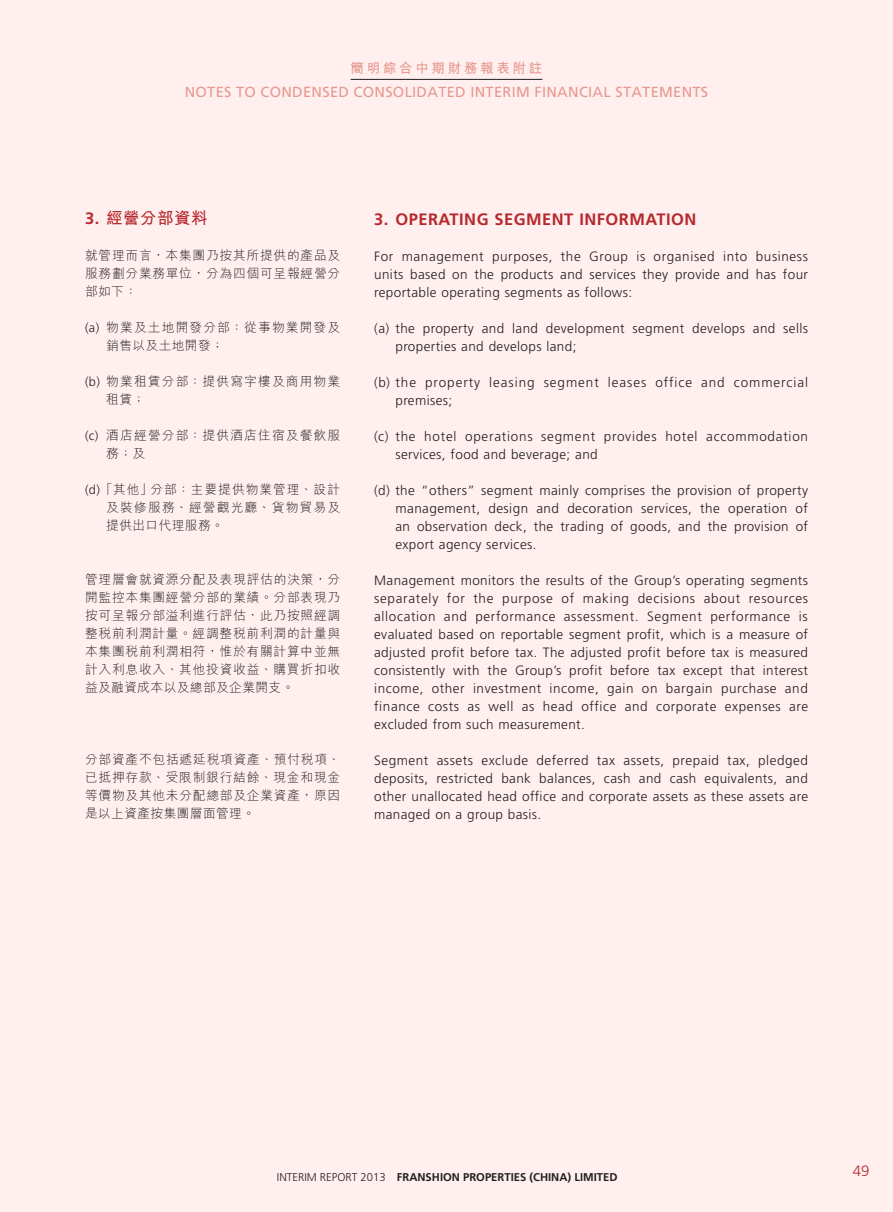
<style>
.page{position:relative;width:893px;height:1212px;background:#fff0ef}
.page>*{position:absolute;margin:0;border:0;box-sizing:border-box;transform-origin:0 0}
.t1{font:700 16.5px "Frutiger LT Std";letter-spacing:.03em;color:#b6282d}
.t2{font:700 16.5px "M Hei HK";letter-spacing:.03em;color:#b6282d}
.t3{font:300 15px "Frutiger LT Std";color:#b6282d}
.t4{font:14.7px "Frutiger LT Std";letter-spacing:.02em;color:#e7988f}
.t5{font:300 13.5px/18px "Frutiger LT Std";letter-spacing:.03em;color:#231f20;text-align:justify}
.t6{font:300 13.5px/18px "Frutiger LT Std";letter-spacing:.055em;color:#231f20}
.t7{font:300 13.5px/18px "Frutiger LT Std";letter-spacing:.07em;color:#231f20}
.t8{font:700 13.5px "M Hei HK";letter-spacing:.2em;color:#e7988f}
.t9{font:300 12.75px/18px "M Hei HK";letter-spacing:.06em;color:#231f20;text-align:justify}
.t10{font:300 12.75px/18px "M Hei HK";letter-spacing:.09em;color:#231f20}
.t11{font:700 11.25px "Frutiger LT Std";color:#231f20}
.s1{font-family:"Frutiger LT Std"}
.s2{font-weight:300}
</style>
<div class="page">
<hr style="left:351px;top:79px;width:191px;height:1px;background:#231f20">
<p class="t8" style="left:351px;top:59px;width:193px">簡明綜合中期財務報表附註</p>
<p class="t4" style="left:185px;top:83px;width:525px">NOTES TO CONDENSED CONSOLIDATED INTERIM FINANCIAL STATEMENTS</p>
<p class="t2" style="left:85px;top:206px;width:124px"><span class="s1">3.</span> 經營分部資料</p>
<p class="t9" style="left:85px;top:246px;width:257px">就管理而言，本集團乃按其所提供的產品及服務劃分業務單位，分為四個可呈報經營分部如下：</p>
<p class="t10" style="left:106px;top:318px;width:235px;text-indent:-21px"><span class="s1">(a)</span> 物業及土地開發分部：從事物業開發及銷售以及土地開發；</p>
<p class="t10" style="left:106px;top:372px;width:235px;text-indent:-21px"><span class="s1">(b)</span> 物業租賃分部：提供寫字樓及商用物業租賃；</p>
<p class="t10" style="left:106px;top:426px;width:235px;text-indent:-21px"><span class="s1">(c)</span> 酒店經營分部：提供酒店住宿及餐飲服務；及</p>
<p class="t9" style="left:106px;top:480px;width:235px;text-indent:-21px"><span class="s1">(d)</span> 「其他」分部：主要提供物業管理、設計及裝修服務、經營觀光廳、貨物貿易及提供出口代理服務。</p>
<p class="t9" style="left:85px;top:570px;width:257px">管理層會就資源分配及表現評估的決策，分開監控本集團經營分部的業績。分部表現乃按可呈報分部溢利進行評估，此乃按照經調整稅前利潤計量。經調整稅前利潤的計量與本集團稅前利潤相符，惟於有關計算中並無計入利息收入、其他投資收益、購買折扣收益及融資成本以及總部及企業開支。</p>
<p class="t9" style="left:85px;top:750px;width:257px">分部資產不包括遞延稅項資產、預付稅項、已抵押存款、受限制銀行結餘、現金和現金等價物及其他未分配總部及企業資產，原因是以上資產按集團層面管理。</p>
<p class="t1" style="left:374px;top:210px;width:324px">3. OPERATING SEGMENT INFORMATION</p>
<p class="t5" style="left:374px;top:248px;width:435px">For management purposes, the Group is organised into business units based on the products and services they provide and has four reportable operating segments as follows:</p>
<p class="t5" style="left:395px;top:320px;width:414px;text-indent:-21px">(a) the property and land development segment develops and sells properties and develops land;</p>
<p class="t7" style="left:395px;top:374px;width:414px;text-indent:-21px">(b) the property leasing segment leases office and commercial premises;</p>
<p class="t6" style="left:395px;top:428px;width:414px;text-indent:-21px">(c) the hotel operations segment provides hotel accommodation services, food and beverage; and</p>
<p class="t5" style="left:395px;top:482px;width:414px;text-indent:-21px">(d) the “others” segment mainly comprises the provision of property management, design and decoration services, the operation of an observation deck, the trading of goods, and the provision of export agency services.</p>
<p class="t5" style="left:374px;top:571px;width:435px">Management monitors the results of the Group’s operating segments separately for the purpose of making decisions about resources allocation and performance assessment. Segment performance is evaluated based on reportable segment profit, which is a measure of adjusted profit before tax. The adjusted profit before tax is measured consistently with the Group’s profit before tax except that interest income, other investment income, gain on bargain purchase and finance costs as well as head office and corporate expenses are excluded from such measurement.</p>
<p class="t5" style="left:374px;top:751px;width:435px">Segment assets exclude deferred tax assets, prepaid tax, pledged deposits, restricted bank balances, cash and cash equivalents, and other unallocated head office and corporate assets as these assets are managed on a group basis.</p>
<p class="t11" style="left:277px;top:1170px;width:342px"><span class="s2">INTERIM REPORT 2013</span> FRANSHION PROPERTIES (CHINA) LIMITED</p>
<p class="t3" style="left:853px;top:1162px;width:18px">49</p>
</div>
